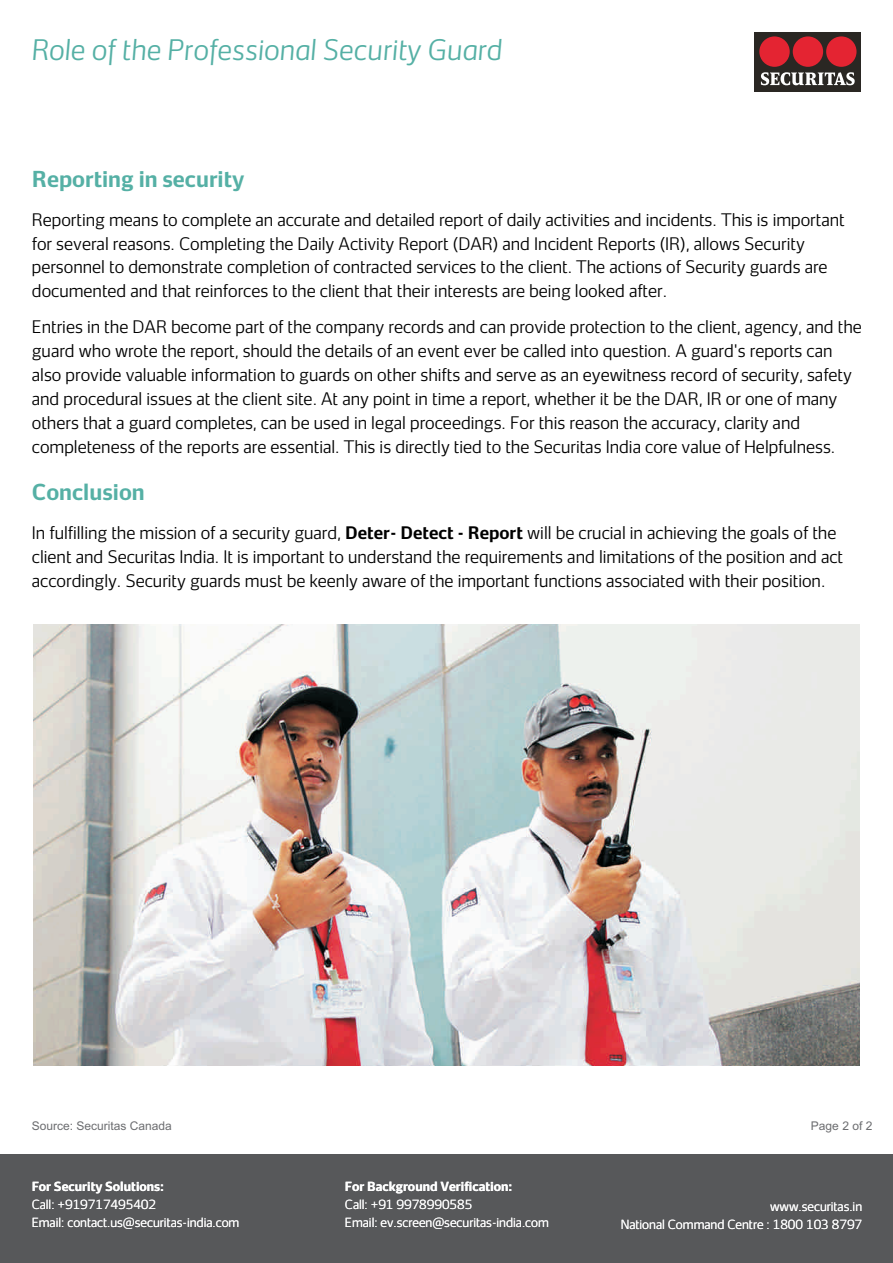
<style>
.page{position:relative;width:893px;height:1263px;background:#fff}
.page>*{position:absolute;margin:0;border:0;box-sizing:border-box;transform-origin:0 0}
.t1{font:italic 300 27px "Securitas Sans TT";color:#55b0a5}
.t2{font:300 21px "Securitas Sans TT";color:#55b0a5}
.t3{font:300 16.5px/24px "Securitas Sans TT";color:#000}
.t4{font:300 12px/17.4px "Securitas Sans TT";color:#fff}
.t5{font:300 12px "Securitas Sans TT";color:#fff}
.t6{font:12px "Arial";color:#6c6d70}
.s1{font-style:inherit}
</style>
<div class="page">
<div style="left:755px;top:32px;width:106px;height:59px;background:#2a2723"></div>
<div style="left:759px;top:36px;width:31px;height:31px;background:#e42432;border-radius:50%"></div>
<div style="left:826px;top:36px;width:30px;height:31px;background:#e42432;border-radius:50%"></div>
<div style="left:793px;top:36px;width:30px;height:31px;background:#e42432;border-radius:50%"></div>
<svg style="left:761px;top:72px;width:94px;height:13px"></svg>
<div style="left:0;top:1154px;width:893px;height:109px;background:#57585a"></div>
<img style="left:33px;top:625px;width:827px;height:440px">
<h1 class="t1" style="left:32px;top:38px;width:472px">Role of the Professional Security Guard</h1>
<p class="t2" style="left:32px;top:170px;width:214px">Reporting in security</p>
<p class="t3" style="left:32px;top:209px;width:814px">Reporting means to complete an accurate and detailed report of daily activities and incidents. This is important for several reasons. Completing the Daily Activity Report (DAR) and Incident Reports (IR), allows Security personnel to demonstrate completion of contracted services to the client. The actions of Security guards are documented and that reinforces to the client that their interests are being looked after.</p>
<p class="t3" style="left:32px;top:316px;width:831px">Entries in the DAR become part of the company records and can provide protection to the client, agency, and the guard who wrote the report, should the details of an event ever be called into question. A guard's reports can also provide valuable information to guards on other shifts and serve as an eyewitness record of security, safety and procedural issues at the client site. At any point in time a report, whether it be the DAR, IR or one of many others that a guard completes, can be used in legal proceedings. For this reason the accuracy, clarity and completeness of the reports are essential. This is directly tied to the Securitas India core value of Helpfulness.</p>
<p class="t2" style="left:32px;top:483px;width:114px">Conclusion</p>
<p class="t3" style="left:32px;top:521px;width:813px">In fulfilling the mission of a security guard, <span class="s1">Deter- Detect - Report</span> will be crucial in achieving the goals of the client and Securitas India. It is important to understand the requirements and limitations of the position and act accordingly. Security guards must be keenly aware of the important functions associated with their position.</p>
<p class="t6" style="left:32px;top:1121px;width:142px">Source: Securitas Canada</p>
<p class="t6" style="left:811px;top:1121px;width:63px">Page 2 of 2</p>
<p class="t5" style="left:32px;top:1182px;width:134px">For Security Solutions:</p>
<p class="t4" style="left:32px;top:1197px;width:209px">Call: +919717495402<br>Email: contact.us@securitas-india.com</p>
<p class="t5" style="left:345px;top:1182px;width:169px">For Background Verification:</p>
<p class="t4" style="left:345px;top:1197px;width:205px">Call: +91 9978990585<br>Email: ev.screen@securitas-india.com</p>
<p class="t4" style="left:621px;top:1199px;width:243px;text-align:right">www.securitas.in<br>National Command Centre : 1800 103 8797</p>
</div>
